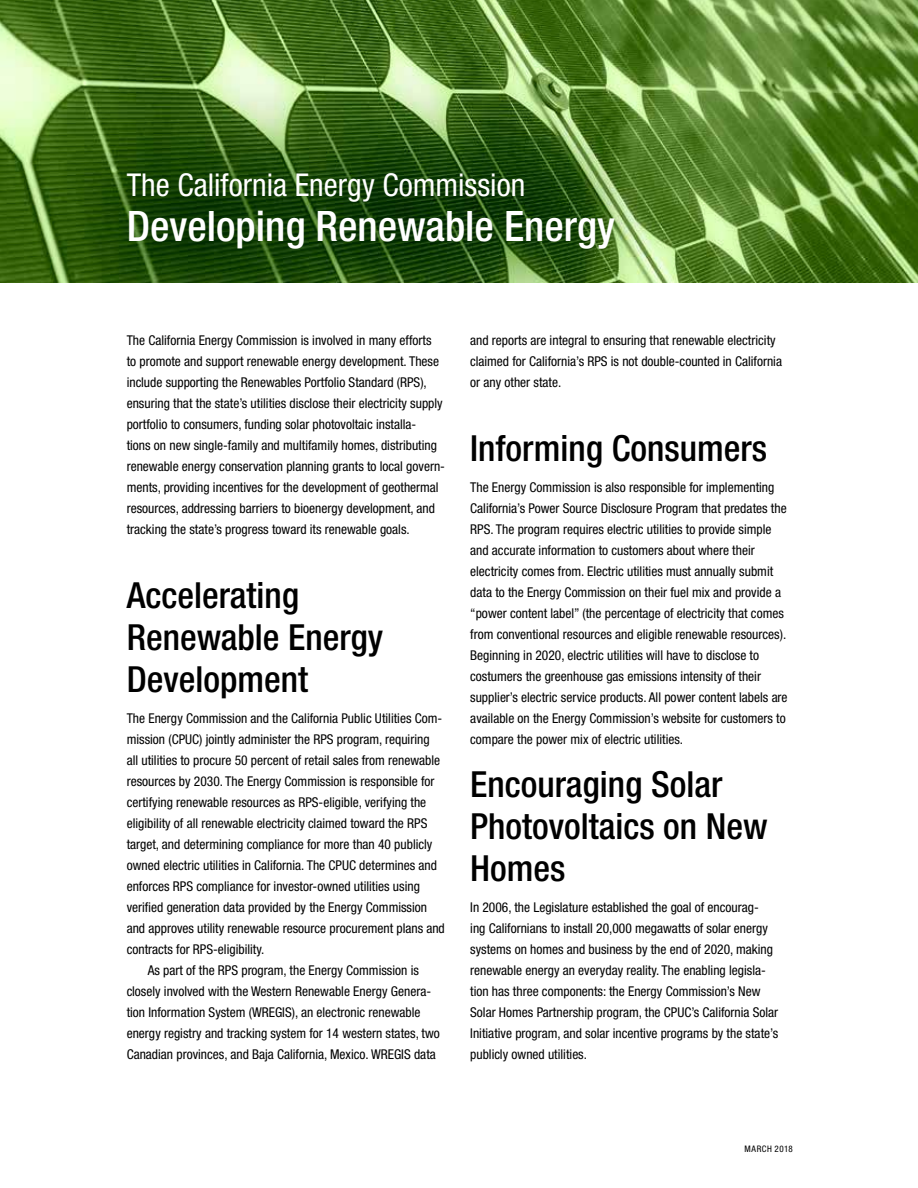
<style>
.page{position:relative;width:918px;height:1188px;background:#fff}
.page>*{position:absolute;margin:0;border:0;box-sizing:border-box;transform-origin:0 0}
.t1{font:500 condensed 42px "Helvetica Neue LT Std";color:#fff}
.t2{font:500 condensed 36px/42px "Helvetica Neue LT Std";color:#000}
.t3{font:condensed 31.5px "Helvetica Neue LT Std";color:#fff}
.t4{font:condensed 13.5px/21px "Helvetica Neue LT Std";color:#000}
.t5{font:condensed 9px "Helvetica Neue LT Std";letter-spacing:.05em;color:#000}
</style>
<div class="page">
<img style="left:0;top:0;width:918px;height:282px">
<h3 class="t3" style="left:127px;top:166px;width:400px">The California Energy Commission</h3>
<h1 class="t1" style="left:127px;top:201px;width:490px">Developing Renewable Energy</h1>
<p class="t4" style="left:127px;top:330px;width:320px">The California Energy Commission is involved in many efforts<br>to promote and support renewable energy development. These include supporting the Renewables Portfolio Standard (RPS), ensuring that the state’s utilities disclose their electricity supply portfolio to consumers, funding solar photovoltaic installa-<br>tions on new single-family and multifamily homes, distributing renewable energy conservation planning grants to local govern&shy;ments, providing incentives for the development of geothermal resources, addressing barriers to bioenergy development, and tracking the state’s progress toward its renewable goals.</p>
<h2 class="t2" style="left:127px;top:573px;width:258px">Accelerating<br>Renewable Energy<br>Development</h2>
<p class="t4" style="left:127px;top:708px;width:317px">The Energy Commission and the California Public Utilities Com-</p>
<p class="t4" style="left:127px;top:729px;width:304px">mission (CPUC) jointly administer the RPS program, requiring</p>
<p class="t4" style="left:127px;top:750px;width:315px">all utilities to procure 50 percent of retail sales from renewable</p>
<p class="t4" style="left:127px;top:771px;width:309px">resources by 2030. The Energy Commission is responsible for</p>
<p class="t4" style="left:127px;top:792px;width:301px">certifying renewable resources as RPS-eligible, verifying the</p>
<p class="t4" style="left:127px;top:813px;width:302px">eligibility of all renewable electricity claimed toward the RPS</p>
<p class="t4" style="left:127px;top:834px;width:307px">target, and determining compliance for more than 40 publicly</p>
<p class="t4" style="left:127px;top:855px;width:312px">owned electric utilities in California. The CPUC determines and</p>
<p class="t4" style="left:127px;top:876px;width:295px">enforces RPS compliance for investor-owned utilities using</p>
<p class="t4" style="left:127px;top:897px;width:302px">verified generation data provided by the Energy Commission</p>
<p class="t4" style="left:127px;top:918px;width:320px">and approves utility renewable resource procurement plans and</p>
<p class="t4" style="left:127px;top:939px;width:139px">contracts for RPS-eligibility.</p>
<p class="t4" style="left:148px;top:960px;width:273px">As part of the RPS program, the Energy Commission is</p>
<p class="t4" style="left:127px;top:981px;width:306px">closely involved with the Western Renewable Energy Genera-</p>
<p class="t4" style="left:127px;top:1002px;width:295px">tion Information System (WREGIS), an electronic renewable</p>
<p class="t4" style="left:127px;top:1023px;width:315px">energy registry and tracking system for 14 western states, two</p>
<p class="t4" style="left:127px;top:1044px;width:311px">Canadian provinces, and Baja California, Mexico. WREGIS data</p>
<p class="t4" style="left:470px;top:330px;width:313px">and reports are integral to ensuring that renewable electricity claimed for California’s RPS is not double-counted in California or any other state.</p>
<h2 class="t2" style="left:470px;top:426px;width:298px">Informing Consumers</h2>
<p class="t4" style="left:470px;top:477px;width:319px">The Energy Commission is also responsible for implementing California’s Power Source Disclosure Program that predates the RPS. The program requires electric utilities to provide simple and accurate information to customers about where their electricity comes from. Electric utilities must annually submit data to the Energy Commission on their fuel mix and provide a “power content label” (the percentage of electricity that comes from conventional resources and eligible renewable resources).<br>Beginning in 2020, electric utilities will have to disclose to costumers the greenhouse gas emissions intensity of their supplier’s electric service products. All power content labels are available on the Energy Commission’s website for customers to compare the power mix of electric utilities.</p>
<h2 class="t2" style="left:470px;top:762px;width:299px">Encouraging Solar<br>Photovoltaics on New<br>Homes</h2>
<p class="t4" style="left:470px;top:897px;width:310px">In 2006, the Legislature established the goal of encourag-<br>ing Californians to install 20,000 megawatts of solar energy systems on homes and business by the end of 2020, making renewable energy an everyday reality. The enabling legisla&shy;tion has three components: the Energy Commission’s New Solar Homes Partnership program, the CPUC’s California Solar Initiative program, and solar incentive programs by the state’s publicly owned utilities.</p>
<p class="t5" style="left:745px;top:1144px;width:13px">March</p>
<p class="t5" style="left:775px;top:1144px;width:20px">2018</p>
</div>
